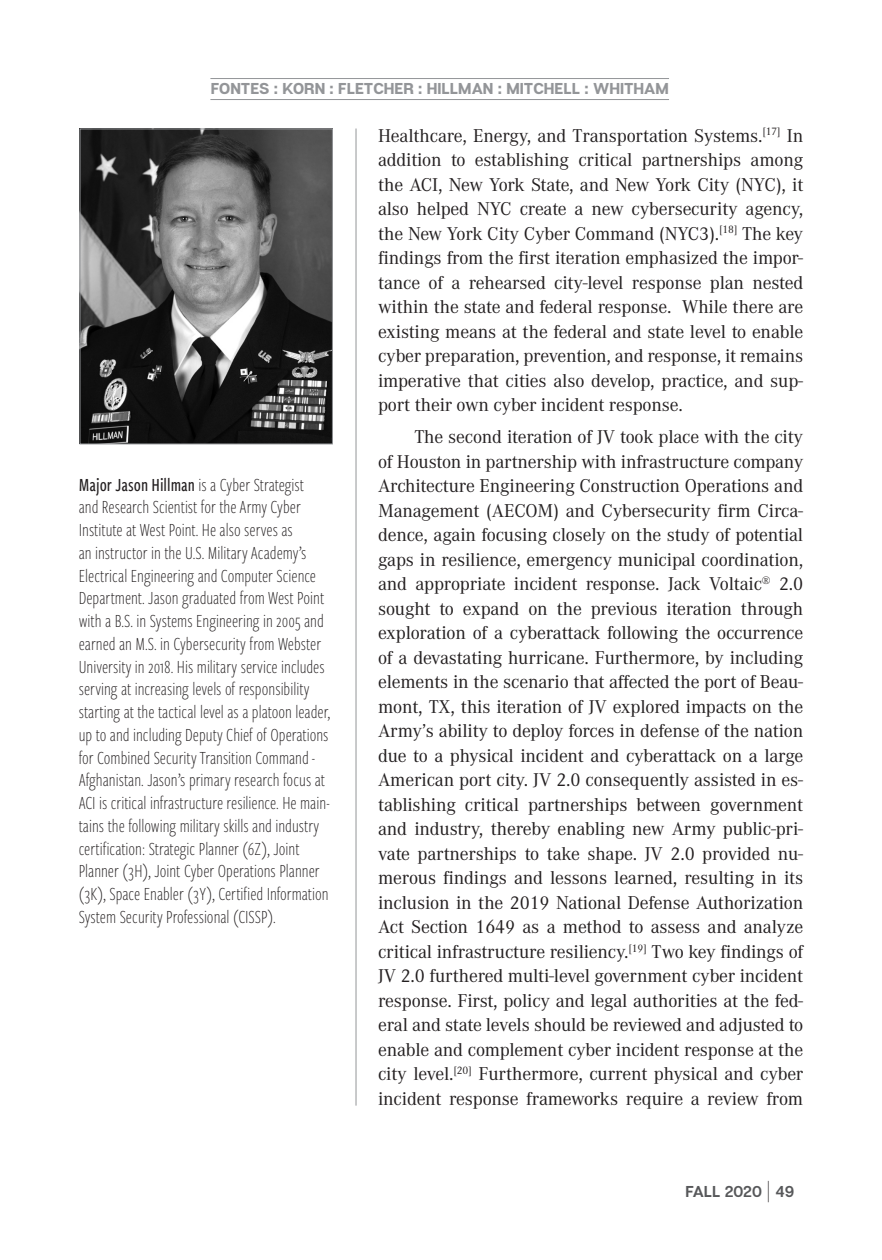
<style>
.page{position:relative;width:882px;height:1260px;background:#fff}
.page>*{position:absolute;margin:0;border:0;box-sizing:border-box;transform-origin:0 0}
.t1{font:19.25px/24.5px "Corporate A Pro";letter-spacing:-.01em;color:#231f20;text-align:justify}
.t2{font:300 19.25px/22.8px "Freight Sans Cmp Pro";color:#231f20}
.t3{font:800 15.75px "Articulat CF";color:#939598}
.t4{font:700 15.75px "Articulat CF";letter-spacing:-.01em;color:#57585a}
.s1{font-weight:500}
.s2{font-family:"Bebas Neue";font-weight:300;font-size:29.75px;color:#231f20}
</style>
<div class="page">
<hr style="left:210px;top:78px;width:459px;height:1px;background:#939598">
<hr style="left:210px;top:99px;width:459px;height:1px;background:#939598">
<img style="left:82px;top:131px;width:249px;height:311px">
<div style="left:80px;top:129px;width:253px;height:315px;border:1px solid #939598"></div>
<hr style="left:356px;top:129px;width:1px;height:977px;background:#939598">
<p class="t3" style="left:211px;top:79px;width:460px">FONTES : KORN : FLETCHER : HILLMAN : MITCHELL : WHITHAM</p>
<p class="t1" style="left:378px;top:122px;width:427px">Healthcare, Energy, and Transportation Systems.<sup>[17]</sup> In addition to establishing critical partnerships among the ACI, New York State, and New York City (NYC), it also helped NYC create a new cybersecurity agency, the New York City Cyber Command (NYC3).<sup>[18]</sup> The key findings from the first iteration emphasized the impor&shy;tance of a rehearsed city-level response plan nested within the state and federal response. While there are existing means at the federal and state level to enable cyber preparation, prevention, and response, it remains imperative that cities also develop, practice, and sup&shy;port their own cyber incident response.</p>
<p class="t1" style="left:378px;top:424px;width:427px;text-indent:36px">The second iteration of JV took place with the city of Houston in partnership with infrastructure company Architecture Engineering Construction Operations and Management (AECOM) and Cybersecurity firm Circa&shy;dence, again focusing closely on the study of potential gaps in resilience, emergency municipal coordination, and appropriate incident response. Jack Voltaic<sup>®</sup> 2.0 sought to expand on the previous iteration through exploration of a cyberattack following the occurrence of a devastating hurricane. Furthermore, by including elements in the scenario that affected the port of Beau&shy;mont, TX, this iteration of JV explored impacts on the Army’s ability to deploy forces in defense of the nation due to a physical incident and cyberattack on a large American port city. JV 2.0 consequently assisted in es&shy;tablishing critical partnerships between government and industry, thereby enabling new Army public-pri&shy;vate partnerships to take shape. JV 2.0 provided nu&shy;merous findings and lessons learned, resulting in its inclusion in the 2019 National Defense Authorization Act Section 1649 as a method to assess and analyze critical infrastructure resiliency.<sup>[19]</sup> Two key findings of JV 2.0 furthered multi-level government cyber incident response. First, policy and legal authorities at the fed&shy;eral and state levels should be reviewed and adjusted to enable and complement cyber incident response at the city level.<sup>[20]</sup> Furthermore, current physical and cyber incident response frameworks require a review from</p>
<p class="t2" style="left:79px;top:472px;width:253px"><span class="s1">Major Jason Hillman</span> is a Cyber Strategist<br>and Research Scientist for the Army Cyber Institute at West Point. He also serves as<br>an instructor in the U.S. Military Academy’s Electrical Engineering and Computer Science Department. Jason graduated from West Point with a B.S. in Systems Engineering in 2005 and earned an M.S. in Cybersecurity from Webster University in 2018. His military service includes serving at increasing levels of responsibility starting at the tactical level as a platoon leader, up to and including Deputy Chief of Operations for Combined Security Transition Command - Afghanistan. Jason’s primary research focus at ACI is critical infrastructure resilience. He main&shy;tains the following military skills and industry certification: Strategic Planner (6Z), Joint Planner (3H), Joint Cyber Operations Planner (3K), Space Enabler (3Y), Certified Information System Security Professional (CISSP).</p>
<p class="t4" style="left:685px;top:1182px;width:111px">FALL 2020 <span class="s2">|</span> 49</p>
</div>
